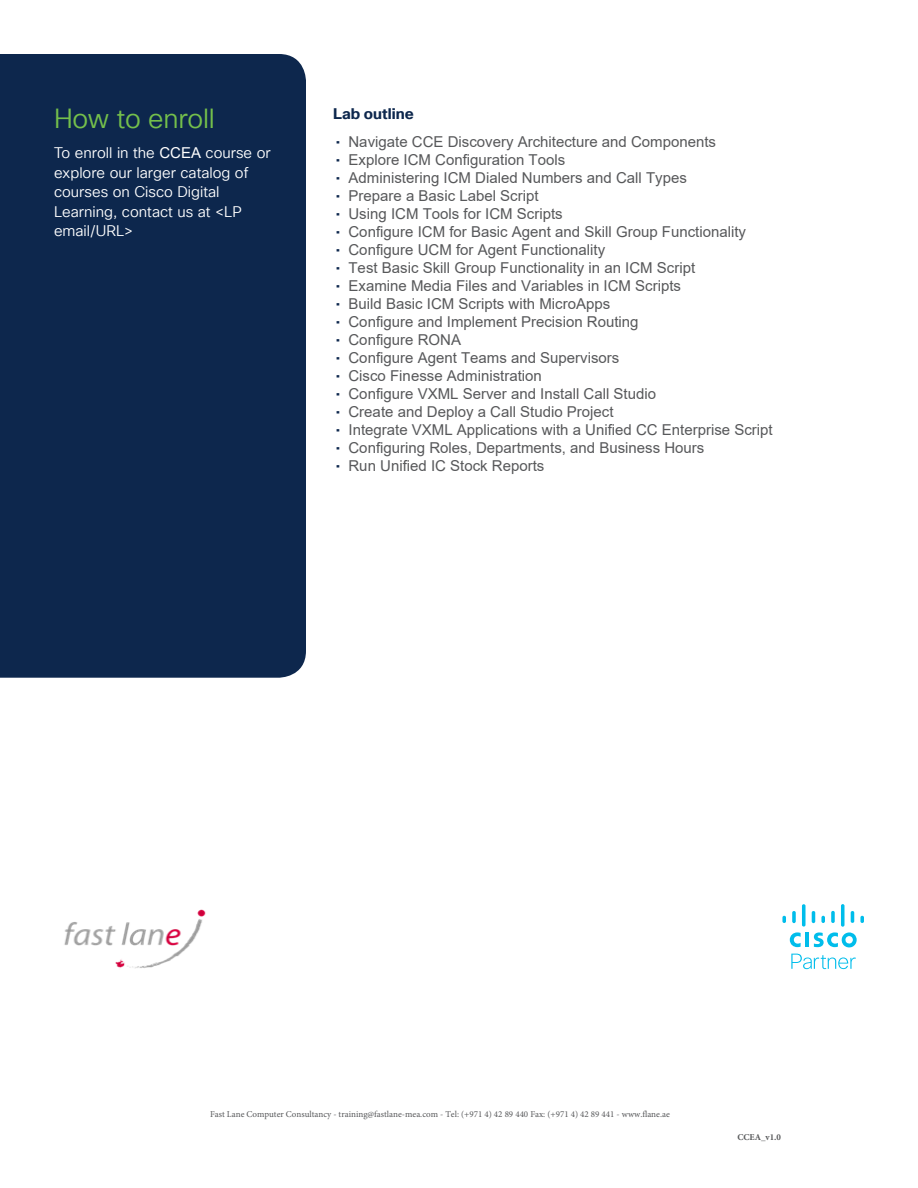
<style>
.page{position:relative;width:918px;height:1188px;background:#fff}
.page>*{position:absolute;margin:0;border:0;box-sizing:border-box;transform-origin:0 0}
.Body_White{font:27px "Cisco Sans TT Light";letter-spacing:-.01em;color:#74bf4b}
.t1{font:15px "Arial";color:#57585a}
.Body_White-2{font:15px/19.5px "Cisco Sans TT Light";color:#fff}
.Subhead4_midnight_bl{font:700 15px "Cisco Sans TT";color:#0d274d}
.Footer_white{font:9px "Minion Pro";color:#57585a}
.Footer_white-2{font:700 9px "Minion Pro";color:#57585a}
.s1{font-family:"Arial"}
.s2{font-family:"Cisco Sans TT";color:#0d274d}
</style>
<div class="page">
<svg style="left:791px;top:954px;width:65px;height:16px"></svg>
<hr style="left:806px;top:933px;width:3px;height:14px;background:#00bdeb">
<svg style="left:814px;top:932px;width:43px;height:16px"></svg>
<svg style="left:782px;top:904px;width:24px;height:43px"></svg>
<svg style="left:812px;top:911px;width:3px;height:12px"></svg>
<svg style="left:821px;top:916px;width:4px;height:7px"></svg>
<svg style="left:831px;top:911px;width:4px;height:12px"></svg>
<svg style="left:841px;top:904px;width:4px;height:23px"></svg>
<svg style="left:851px;top:911px;width:3px;height:12px"></svg>
<svg style="left:860px;top:915px;width:4px;height:8px"></svg>
<div style="left:0;top:54px;width:306px;height:624px;background:#0d274d"></div>
<img style="left:64px;top:909px;width:142px;height:60px">
<p class="Body_White" style="left:54px;top:101px;width:162px">How to enroll</p>
<p class="Body_White-2" style="left:54px;top:144px;width:218px">To enroll in the <span class="s1">CCEA</span> course or explore our larger catalog of courses on Cisco Digital<br>Learning, contact us at &lt;LP email/URL&gt;</p>
<p class="Subhead4_midnight_bl" style="left:333px;top:103px;width:82px">Lab outline</p>
<p class="t1" style="left:336px;top:131px;width:382px"><span class="s2">•</span> Navigate CCE Discovery Architecture and Components</p>
<p class="t1" style="left:336px;top:149px;width:231px"><span class="s2">•</span> Explore ICM Configuration Tools</p>
<p class="t1" style="left:336px;top:167px;width:353px"><span class="s2">•</span> Administering ICM Dialed Numbers and Call Types</p>
<p class="t1" style="left:336px;top:185px;width:204px"><span class="s2">•</span> Prepare a Basic Label Script</p>
<p class="t1" style="left:336px;top:203px;width:228px"><span class="s2">•</span> Using ICM Tools for ICM Scripts</p>
<p class="t1" style="left:336px;top:221px;width:412px"><span class="s2">•</span> Configure ICM for Basic Agent and Skill Group Functionality</p>
<p class="t1" style="left:336px;top:239px;width:271px"><span class="s2">•</span> Configure UCM for Agent Functionality</p>
<p class="t1" style="left:336px;top:257px;width:361px"><span class="s2">•</span> Test Basic Skill Group Functionality in an ICM Script</p>
<p class="t1" style="left:336px;top:275px;width:347px"><span class="s2">•</span> Examine Media Files and Variables in ICM Scripts</p>
<p class="t1" style="left:336px;top:293px;width:276px"><span class="s2">•</span> Build Basic ICM Scripts with MicroApps</p>
<p class="t1" style="left:336px;top:311px;width:304px"><span class="s2">•</span> Configure and Implement Precision Routing</p>
<p class="t1" style="left:336px;top:329px;width:127px"><span class="s2">•</span> Configure RONA</p>
<p class="t1" style="left:336px;top:347px;width:285px"><span class="s2">•</span> Configure Agent Teams and Supervisors</p>
<p class="t1" style="left:336px;top:365px;width:207px"><span class="s2">•</span> Cisco Finesse Administration</p>
<p class="t1" style="left:336px;top:383px;width:322px"><span class="s2">•</span> Configure VXML Server and Install Call Studio</p>
<p class="t1" style="left:336px;top:401px;width:279px"><span class="s2">•</span> Create and Deploy a Call Studio Project</p>
<p class="t1" style="left:336px;top:419px;width:438px"><span class="s2">•</span> Integrate VXML Applications with a Unified CC Enterprise Script</p>
<p class="t1" style="left:336px;top:437px;width:370px"><span class="s2">•</span> Configuring Roles, Departments, and Business Hours</p>
<p class="t1" style="left:336px;top:455px;width:210px"><span class="s2">•</span> Run Unified IC Stock Reports</p>
<p class="Footer_white" style="left:210px;top:1109px;width:461px">Fast Lane Computer Consultancy - training@fastlane-mea.com - Tel: (+971 4) 42 89 440 Fax: (+971 4) 42 89 441 - www.flane.ae</p>
<p class="Footer_white-2" style="left:737px;top:1131px;width:45px">CCEA_v1.0</p>
</div>
